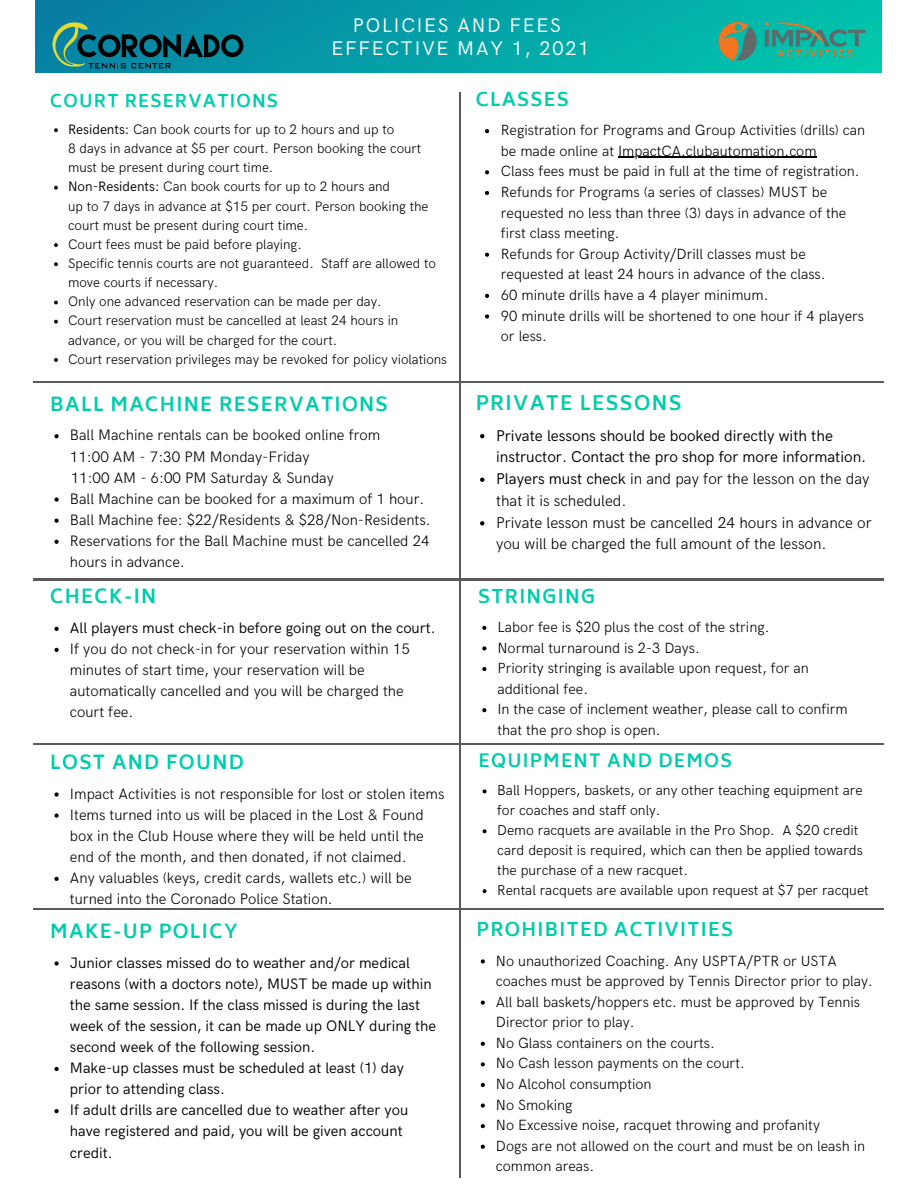
<style>
.page{position:relative;width:918px;height:1188px;background:#fff}
.page>*{position:absolute;margin:0;border:0;box-sizing:border-box;transform-origin:0 0}
.t1{font:19.8px/22.8px "HK Grotesk";letter-spacing:.09em;color:#fff;text-align:center}
.t2{font:700 19.35px "Biryani";letter-spacing:.07em;color:#00ccad}
.t3{font:700 18.75px "Biryani";letter-spacing:.07em;color:#00ccad}
.t4{font:700 18.3px "Biryani";letter-spacing:.07em;color:#00ccad}
.t5{font:700 17.85px "Biryani";letter-spacing:.07em;color:#00ccad}
.t6{font:700 17.1px "Biryani";letter-spacing:.07em;color:#00ccad}
.t7{font:300 15.75px/21.8px "HK Grotesk";color:#000}
.t8{font:300 15.15px/21.1px "HK Grotesk";color:#000}
.t9{font:15.15px/21.1px "HK Grotesk";color:#000}
.t10{font:300 14.85px/20.5px "HK Grotesk";color:#000}
.t11{font:300 14.4px/20px "HK Grotesk";color:#000}
.t12{font:300 13.8px/19.2px "HK Grotesk";color:#000}
.s1{font-weight:400}
</style>
<div class="page">
<div style="left:35px;top:0;width:847px;height:72px;background:linear-gradient(to right,#087ca3,#01c4ac)"></div>
<svg style="left:54px;top:792px;width:5px;height:5px"></svg>
<svg style="left:54px;top:814px;width:5px;height:4px"></svg>
<svg style="left:54px;top:877px;width:5px;height:4px"></svg>
<hr style="left:33px;top:743px;width:851px;height:1px;background:#5b5858">
<hr style="left:33px;top:381px;width:851px;height:1px;background:#5b5858">
<hr style="left:459px;top:92px;width:1px;height:1085px;background:#5b5858">
<hr style="left:33px;top:909px;width:851px;height:1px;background:#5b5858">
<img style="left:714px;top:7px;width:155px;height:66px">
<svg style="left:54px;top:128px;width:4px;height:4px"></svg>
<svg style="left:54px;top:186px;width:4px;height:4px"></svg>
<svg style="left:54px;top:243px;width:4px;height:4px"></svg>
<svg style="left:54px;top:262px;width:4px;height:4px"></svg>
<svg style="left:54px;top:301px;width:4px;height:3px"></svg>
<svg style="left:54px;top:320px;width:4px;height:4px"></svg>
<svg style="left:54px;top:358px;width:4px;height:4px"></svg>
<svg style="left:54px;top:627px;width:5px;height:4px"></svg>
<svg style="left:54px;top:648px;width:5px;height:4px"></svg>
<svg style="left:54px;top:961px;width:5px;height:5px"></svg>
<svg style="left:54px;top:1067px;width:5px;height:4px"></svg>
<svg style="left:54px;top:1109px;width:5px;height:4px"></svg>
<svg style="left:482px;top:626px;width:4px;height:4px"></svg>
<svg style="left:482px;top:646px;width:4px;height:4px"></svg>
<svg style="left:482px;top:667px;width:4px;height:4px"></svg>
<svg style="left:482px;top:708px;width:4px;height:4px"></svg>
<svg style="left:483px;top:789px;width:4px;height:4px"></svg>
<svg style="left:483px;top:829px;width:4px;height:4px"></svg>
<svg style="left:483px;top:889px;width:4px;height:4px"></svg>
<svg style="left:480px;top:434px;width:4px;height:4px"></svg>
<svg style="left:480px;top:478px;width:4px;height:4px"></svg>
<svg style="left:480px;top:521px;width:4px;height:5px"></svg>
<svg style="left:481px;top:959px;width:4px;height:4px"></svg>
<svg style="left:481px;top:1001px;width:4px;height:4px"></svg>
<svg style="left:481px;top:1042px;width:4px;height:4px"></svg>
<svg style="left:481px;top:1062px;width:4px;height:4px"></svg>
<svg style="left:481px;top:1083px;width:4px;height:4px"></svg>
<svg style="left:481px;top:1103px;width:4px;height:5px"></svg>
<svg style="left:481px;top:1124px;width:4px;height:4px"></svg>
<svg style="left:481px;top:1145px;width:4px;height:4px"></svg>
<img style="left:45px;top:16px;width:210px;height:57px">
<svg style="left:54px;top:434px;width:5px;height:4px"></svg>
<svg style="left:54px;top:497px;width:5px;height:5px"></svg>
<svg style="left:54px;top:519px;width:5px;height:4px"></svg>
<svg style="left:54px;top:540px;width:5px;height:4px"></svg>
<svg style="left:485px;top:129px;width:4px;height:4px"></svg>
<hr style="left:618px;top:157px;width:199px;height:1px;background:#000">
<svg style="left:485px;top:170px;width:4px;height:4px"></svg>
<svg style="left:485px;top:191px;width:4px;height:4px"></svg>
<svg style="left:485px;top:253px;width:4px;height:4px"></svg>
<svg style="left:485px;top:294px;width:4px;height:4px"></svg>
<svg style="left:485px;top:314px;width:4px;height:5px"></svg>
<hr style="left:33px;top:578px;width:851px;height:3px;background:#5b5858">
<p class="t6" style="left:50px;top:91px;width:229px">COURT RESERVATIONS</p>
<h1 class="t1" style="left:331px;top:15px;width:259px">POLICIES AND FEES<br>EFFECTIVE MAY 1, 2021</h1>
<p class="t4" style="left:476px;top:89px;width:95px">CLASSES</p>
<p class="t12" style="left:68px;top:120px;width:328px"><span class="s1">Residents:</span> Can book courts for up to 2 hours and up to</p>
<p class="t12" style="left:68px;top:139px;width:355px">8 days in advance at $5 per court. Person booking the court must be present during court time.</p>
<p class="t12" style="left:68px;top:197px;width:362px">up to 7 days in advance at $15 per court. Person booking the court must be present during court time.</p>
<p class="t12" style="left:68px;top:178px;width:324px"><span class="s1">Non-Residents:</span> Can book courts for up to 2 hours and</p>
<p class="t12" style="left:68px;top:235px;width:380px">Court fees must be paid before playing.<br>Specific tennis courts are not guaranteed. Staff are allowed to move courts if necessary.<br>Only one advanced reservation can be made per day.<br>Court reservation must be cancelled at least 24 hours in advance, or you will be charged for the court.<br>Court reservation privileges may be revoked for policy violations</p>
<p class="t3" style="left:50px;top:393px;width:339px">BALL MACHINE RESERVATIONS</p>
<p class="t8" style="left:70px;top:425px;width:312px">Ball Machine rentals can be booked online from</p>
<p class="t8" style="left:70px;top:446px;width:265px">11:00 AM - 7:30 PM Monday-Friday<br>11:00 AM - 6:00 PM Saturday &amp; Sunday</p>
<p class="t8" style="left:70px;top:489px;width:362px">Ball Machine can be booked for a maximum of 1 hour.<br>Ball Machine fee: $22/Residents &amp; $28/Non-Residents.<br>Reservations for the Ball Machine must be cancelled 24 hours in advance.</p>
<p class="t3" style="left:50px;top:586px;width:108px">CHECK-IN</p>
<p class="t9" style="left:70px;top:618px;width:367px">All players must check-in before going out on the court.</p>
<p class="t8" style="left:70px;top:639px;width:341px">If you do not check-in for your reservation within 15 minutes of start time, your reservation will be automatically cancelled and you will be charged the court fee.</p>
<p class="t3" style="left:50px;top:751px;width:195px">LOST AND FOUND</p>
<p class="t8" style="left:70px;top:784px;width:376px">Impact Activities is not responsible for lost or stolen items Items turned into us will be placed in the Lost &amp; Found box in the Club House where they will be held until the end of the month, and then donated, if not claimed.<br>Any valuables (keys, credit cards, wallets etc.) will be turned into the Coronado Police Station.</p>
<p class="t3" style="left:50px;top:920px;width:189px">MAKE-UP POLICY</p>
<p class="t9" style="left:70px;top:953px;width:368px">Junior classes missed do to weather and/or medical reasons (with a doctors note), MUST be made up within the same session. If the class missed is during the last week of the session, it can be made up ONLY during the second week of the following session.<br>Make-up classes must be scheduled at least (1) day prior to attending class.<br>If adult drills are cancelled due to weather after you have registered and paid, you will be given account credit.</p>
<p class="t10" style="left:501px;top:121px;width:366px">Registration for Programs and Group Activities (drills) can be made online at ImpactCA.clubautomation.com<br>Class fees must be paid in full at the time of registration.<br>Refunds for Programs (a series of classes) MUST be requested no less than three (3) days in advance of the first class meeting.<br>Refunds for Group Activity/Drill classes must be requested at least 24 hours in advance of the class.<br>60 minute drills have a 4 player minimum.<br>90 minute drills will be shortened to one hour if 4 players or less.</p>
<h2 class="t2" style="left:476px;top:392px;width:207px">PRIVATE LESSONS</h2>
<p class="t7" style="left:496px;top:425px;width:377px"><span class="s1">Private lessons should be booked directly with the instructor. Contact the pro shop for more information.<br>Players must check</span> in and pay for the lesson on the day that it is scheduled.<br>Private lesson must be cancelled 24 hours in advance or you will be charged the full amount of the lesson.</p>
<p class="t4" style="left:478px;top:586px;width:118px">STRINGING</p>
<p class="t10" style="left:497px;top:617px;width:352px">Labor fee is $20 plus the cost of the string.<br>Normal turnaround is 2-3 Days.<br>Priority stringing is available upon request, for an additional fee.<br>In the case of inclement weather, please call to confirm that the pro shop is open.</p>
<p class="t5" style="left:479px;top:751px;width:255px">EQUIPMENT AND DEMOS</p>
<p class="t11" style="left:497px;top:781px;width:373px">Ball Hoppers, baskets, or any other teaching equipment are for coaches and staff only.<br>Demo racquets are available in the Pro Shop. A $20 credit card deposit is required, which can then be applied towards the purchase of a new racquet.<br>Rental racquets are available upon request at $7 per racquet</p>
<p class="t4" style="left:477px;top:919px;width:258px">PROHIBITED ACTIVITIES</p>
<p class="t10" style="left:496px;top:951px;width:379px">No unauthorized Coaching. Any USPTA/PTR or USTA coaches must be approved by Tennis Director prior to play.<br>All ball baskets/hoppers etc. must be approved by Tennis Director prior to play.<br>No Glass containers on the courts.<br>No Cash lesson payments on the court.<br>No Alcohol consumption<br>No Smoking<br>No Excessive noise, racquet throwing and profanity<br>Dogs are not allowed on the court and must be on leash in common areas.</p>
</div>
